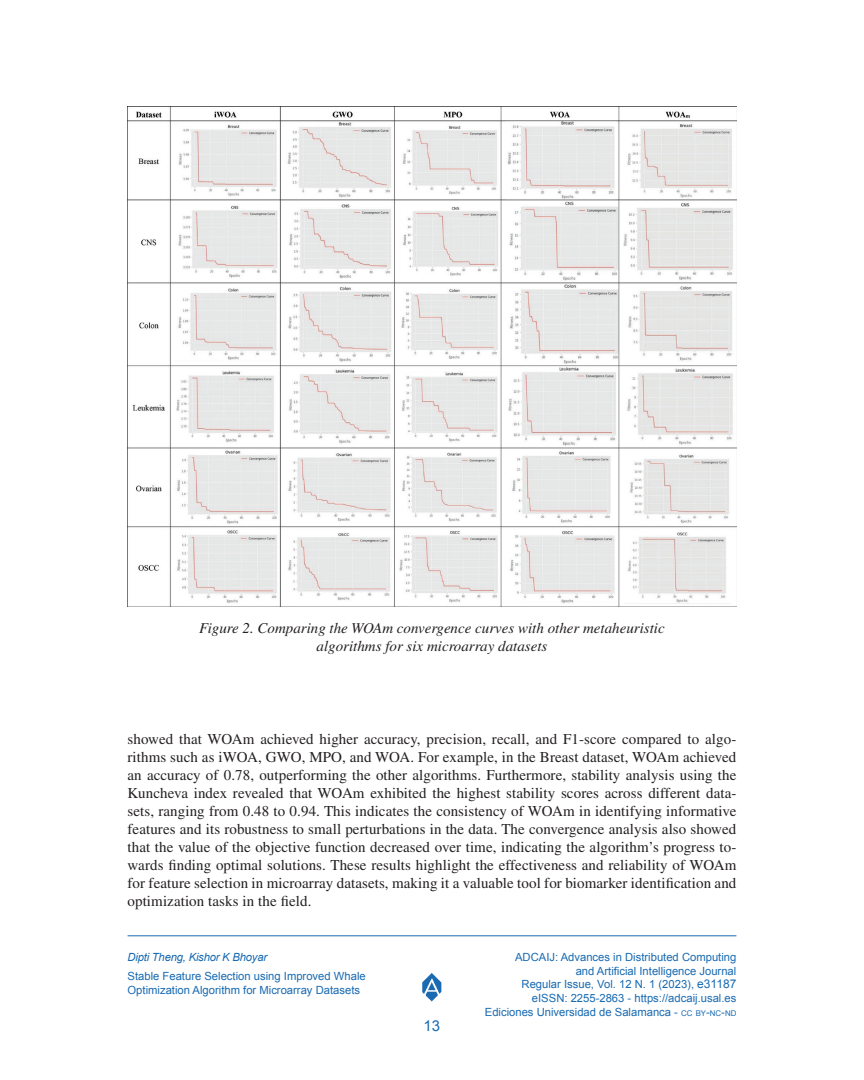
<style>
.page{position:relative;width:864px;height:1080px;background:#fff}
.page>*{position:absolute;margin:0;border:0;box-sizing:border-box;transform-origin:0 0}
.Tex{font:15px/18px "Times LT Std";letter-spacing:.005em;color:#231f20;text-align:justify}
.Figure_Caption{font:italic 15px/18px "Times LT Std";color:#231f20;text-align:center}
.t1{font:15px "Arial";color:#186ab2}
.t2{font:11.25px/14px "Arial";color:#186ab2}
.t3{font:italic 11.25px "Arial";letter-spacing:-.02em;color:#186ab2}
.s1{font-size:12px}
.s2{font-size:7.8px}
.s3{font-style:inherit}
</style>
<div class="page">
<img style="left:422px;top:973px;width:20px;height:29px">
<hr style="left:128px;top:935px;width:608px;height:1px;background:#186ab2">
<img style="left:128px;top:106px;width:608px;height:501px">
<p class="Figure_Caption" style="left:199px;top:619px;width:467px">Figure 2. Comparing the WOAm convergence curves with other metaheuristic algorithms for six microarray datasets</p>
<p class="Tex" style="left:128px;top:730px;width:610px">showed that WOAm achieved higher accuracy, precision, recall, and F1-score compared to algo&shy;rithms such as iWOA, GWO, MPO, and WOA. For example, in the Breast dataset, WOAm achieved an accuracy of 0.78, outperforming the other algorithms. Furthermore, stability analysis using the Kuncheva index revealed that WOAm exhibited the highest stability scores across different data&shy;sets, ranging from 0.48 to 0.94. This indicates the consistency of WOAm in identifying informative features and its robustness to small perturbations in the data. The convergence analysis also showed that the value of the objective function decreased over time, indicating the algorithm’s progress to&shy;wards finding optimal solutions. These results highlight the effectiveness and reliability of WOAm for feature selection in microarray datasets, making it a valuable tool for biomarker identification and optimization tasks in the field.</p>
<p class="t3" style="left:128px;top:949px;width:141px">Dipti Theng, Kishor K Bhoyar</p>
<p class="t2" style="left:128px;top:970px;width:240px;line-height:13.5px">Stable Feature Selection using Improved Whale<br>Optimization Algorithm for Microarray Datasets</p>
<p class="t1" style="left:424px;top:1016px;width:18px">13</p>
<p class="t2" style="left:485px;top:950px;width:253px;text-align:right">ADCAIJ: Advances in Distributed Computing<br>and Artificial Intelligence Journal<br>Regular Issue, Vol. 12 N. 1 (2023), <span class="s1">e31187 </span>eISSN: 2255-2863 - https://adcaij.usal.es Ediciones Universidad de Salamanca - <span class="s2">CC BY</span><span class="s3">-</span><span class="s2">NC</span><span class="s3">-</span><span class="s2">ND</span></p>
</div>
